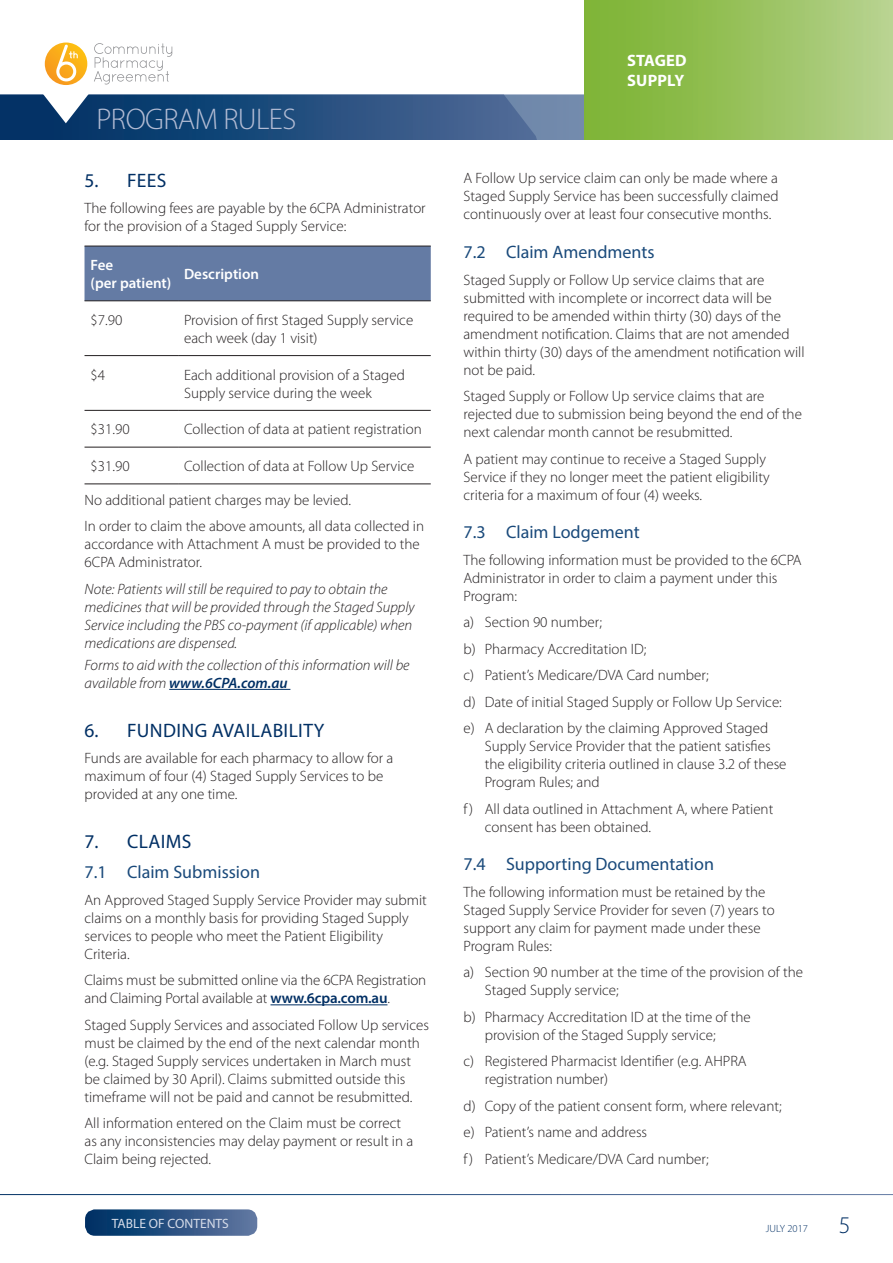
<style>
.page{position:relative;width:893px;height:1263px;background:#fff}
.page>*{position:absolute;margin:0;border:0;box-sizing:border-box;transform-origin:0 0}
.t1{font:300 30px "Myriad Pro";letter-spacing:-.02em;color:#b3bcd4}
.t2{font:300 24px "Myriad Pro";color:#002f64}
.t3{font:19.5px "Myriad Pro";letter-spacing:.02em;color:#002f64}
.t4{font:18px "Myriad Pro";color:#1a4a7b}
.t5{font:700 16.5px/19.8px "Myriad Pro";letter-spacing:.01em;color:#fff}
.t6{font:300 15px/18px "Myriad Pro";color:#231f20}
.t7{font:italic 300 15px/18px "Myriad Pro";color:#231f20}
.t8{font:600 15px/18px "Myriad Pro";color:#fff}
.t9{font:13.5px "Myriad Pro";color:#d6dce9}
.t10{font:300 10.5px "Myriad Pro";color:#002f64}
.s1{font-weight:600;color:#002f64}
</style>
<div class="page">
<svg style="left:0;top:95px;width:559px;height:45px"></svg>
<div style="left:585px;top:0;width:308px;height:213px;background:linear-gradient(to right,#7ab22e,#b6d18d)"></div>
<svg style="left:43px;top:94px;width:46px;height:29px"></svg>
<div style="left:0;top:140px;width:893px;height:87px;background:#fff"></div>
<svg style="left:94px;top:43px;width:78px;height:41px"></svg>
<svg style="left:45px;top:43px;width:42px;height:42px"></svg>
<svg style="left:56px;top:45px;width:22px;height:36px"></svg>
<svg style="left:89px;top:1213px;width:164px;height:19px"></svg>
<div style="left:85px;top:1209px;width:172px;height:27px;border:3px solid #fff;border-radius:9px"></div>
<hr style="left:169px;top:689px;width:121px;height:1px;background:#002f64">
<hr style="left:270px;top:1004px;width:117px;height:1px;background:#002f64">
<div style="left:85px;top:247px;width:346px;height:54px;background:#647ba4"></div>
<hr style="left:85px;top:246px;width:93px;height:1px;background:#231f20">
<hr style="left:178px;top:246px;width:253px;height:1px;background:#231f20">
<hr style="left:85px;top:301px;width:93px;height:1px;background:#231f20">
<hr style="left:178px;top:301px;width:253px;height:1px;background:#231f20">
<hr style="left:85px;top:355px;width:93px;height:1px;background:#231f20">
<hr style="left:178px;top:355px;width:253px;height:1px;background:#231f20">
<hr style="left:85px;top:410px;width:93px;height:1px;background:#231f20">
<hr style="left:178px;top:410px;width:253px;height:1px;background:#231f20">
<hr style="left:85px;top:447px;width:93px;height:1px;background:#231f20">
<hr style="left:178px;top:447px;width:253px;height:1px;background:#231f20">
<hr style="left:85px;top:484px;width:93px;height:1px;background:#231f20">
<hr style="left:178px;top:484px;width:253px;height:1px;background:#231f20">
<h1 class="t1" style="left:96px;top:102px;width:201px">PROGRAM RULES</h1>
<h3 class="t3" style="left:85px;top:168px;width:83px">5. FEES</h3>
<p class="t6" style="left:85px;top:200px;width:343px">The following fees are payable by the 6CPA Administrator for the provision of a Staged Supply Service:</p>
<p class="t8" style="left:91px;top:256px;width:82px">Fee<br>(per patient)</p>
<p class="t8" style="left:184px;top:265px;width:77px">Description</p>
<p class="t6" style="left:91px;top:311px;width:33px">$7.90</p>
<p class="t6" style="left:184px;top:311px;width:231px">Provision of first Staged Supply service each week (day 1 visit)</p>
<p class="t6" style="left:91px;top:366px;width:16px">$4</p>
<p class="t6" style="left:184px;top:366px;width:222px">Each additional provision of a Staged<br>Supply service during the week</p>
<p class="t6" style="left:91px;top:421px;width:41px">$31.90</p>
<p class="t6" style="left:184px;top:421px;width:239px">Collection of data at patient registration</p>
<p class="t6" style="left:91px;top:457px;width:41px">$31.90</p>
<p class="t6" style="left:184px;top:457px;width:232px">Collection of data at Follow Up Service</p>
<p class="t6" style="left:85px;top:487px;width:341px;line-height:26.5px">No additional patient charges may be levied.<br>In order to claim the above amounts, all data collected in</p>
<p class="t6" style="left:85px;top:535px;width:337px">accordance with Attachment A must be provided to the<br>6CPA Administrator.</p>
<p class="t7" style="left:85px;top:580px;width:332px">Note: Patients will still be required to pay to obtain the medicines that will be provided through the Staged Supply Service including the PBS co-payment (if applicable) when medications are dispensed.</p>
<p class="t7" style="left:85px;top:656px;width:327px">Forms to aid with the collection of this information will be available from <span class="s1">www.6CPA.com.au</span></p>
<h3 class="t3" style="left:85px;top:718px;width:241px">6. FUNDING AVAILABILITY</h3>
<p class="t6" style="left:85px;top:749px;width:310px">Funds are available for each pharmacy to allow for a maximum of four (4) Staged Supply Services to be provided at any one time.</p>
<h3 class="t3" style="left:85px;top:830px;width:108px">7. CLAIMS</h3>
<p class="t4" style="left:85px;top:861px;width:177px">7.1 Claim Submission</p>
<p class="t6" style="left:85px;top:891px;width:344px">An Approved Staged Supply Service Provider may submit claims on a monthly basis for providing Staged Supply services to people who meet the Patient Eligibility Criteria.</p>
<p class="t6" style="left:85px;top:971px;width:343px">Claims must be submitted online via the 6CPA Registration and Claiming Portal available at <span class="s1">www.6cpa.com.au</span>.</p>
<p class="t6" style="left:85px;top:1016px;width:346px">Staged Supply Services and associated Follow Up services must be claimed by the end of the next calendar month (e.g. Staged Supply services undertaken in March must be claimed by 30 April). Claims submitted outside this timeframe will not be paid and cannot be resubmitted.</p>
<p class="t6" style="left:85px;top:1114px;width:330px">All information entered on the Claim must be correct as any inconsistencies may delay payment or result in a<br>Claim being rejected.</p>
<p class="t5" style="left:627px;top:50px;width:61px">STAGED<br>SUPPLY</p>
<p class="t6" style="left:463px;top:170px;width:317px;text-align:justify">A Follow Up service claim can only be made where a Staged Supply Service has been successfully claimed continuously over at least four consecutive months.</p>
<p class="t4" style="left:463px;top:241px;width:193px">7.2 Claim Amendments</p>
<p class="t6" style="left:463px;top:271px;width:343px">Staged Supply or Follow Up service claims that are submitted with incomplete or incorrect data will be required to be amended within thirty (30) days of the amendment notification. Claims that are not amended within thirty (30) days of the amendment notification will not be paid.</p>
<p class="t6" style="left:463px;top:387px;width:340px">Staged Supply or Follow Up service claims that are rejected due to submission being beyond the end of the next calendar month cannot be resubmitted.</p>
<p class="t6" style="left:463px;top:450px;width:308px">A patient may continue to receive a Staged Supply<br>Service if they no longer meet the patient eligibility criteria for a maximum of four (4) weeks.</p>
<p class="t4" style="left:463px;top:521px;width:178px">7.3 Claim Lodgement</p>
<p class="t6" style="left:463px;top:551px;width:340px">The following information must be provided to the 6CPA<br>Administrator in order to claim a payment under this<br>Program:</p>
<p class="t6" style="left:463px;top:609px;width:320px;line-height:26.5px">a) Section 90 number;<br>b) Pharmacy Accreditation ID;<br>c) Patient’s Medicare/DVA Card number;<br>d) Date of initial Staged Supply or Follow Up Service: e) A declaration by the claiming Approved Staged</p>
<p class="t6" style="left:485px;top:737px;width:303px">Supply Service Provider that the patient satisfies the eligibility criteria outlined in clause 3.2 of these<br>Program Rules; and</p>
<p class="t6" style="left:485px;top:800px;width:290px;text-indent:-21px">f ) All data outlined in Attachment A, where Patient consent has been obtained.</p>
<p class="t4" style="left:463px;top:853px;width:252px">7.4 Supporting Documentation</p>
<p class="t6" style="left:463px;top:883px;width:313px">The following information must be retained by the Staged Supply Service Provider for seven (7) years to support any claim for payment made under these Program Rules:</p>
<p class="t6" style="left:485px;top:964px;width:320px;text-indent:-21px">a) Section 90 number at the time of the provision of the<br>Staged Supply service;</p>
<p class="t6" style="left:485px;top:1008px;width:267px;text-indent:-21px">b) Pharmacy Accreditation ID at the time of the provision of the Staged Supply service;</p>
<p class="t6" style="left:485px;top:1053px;width:263px;text-indent:-21px">c) Registered Pharmacist Identifier (e.g. AHPRA registration number)</p>
<p class="t6" style="left:463px;top:1093px;width:320px;line-height:26.5px">d) Copy of the patient consent form, where relevant; e) Patient’s name and address<br>f ) Patient’s Medicare/DVA Card number;</p>
<p class="t9" style="left:112px;top:1215px;width:119px">TABLE OF CONTENTS</p>
<h2 class="t2" style="left:839px;top:1212px;width:13px">5</h2>
<p class="t10" style="left:766px;top:1223px;width:44px">JULY 2017</p>
</div>
